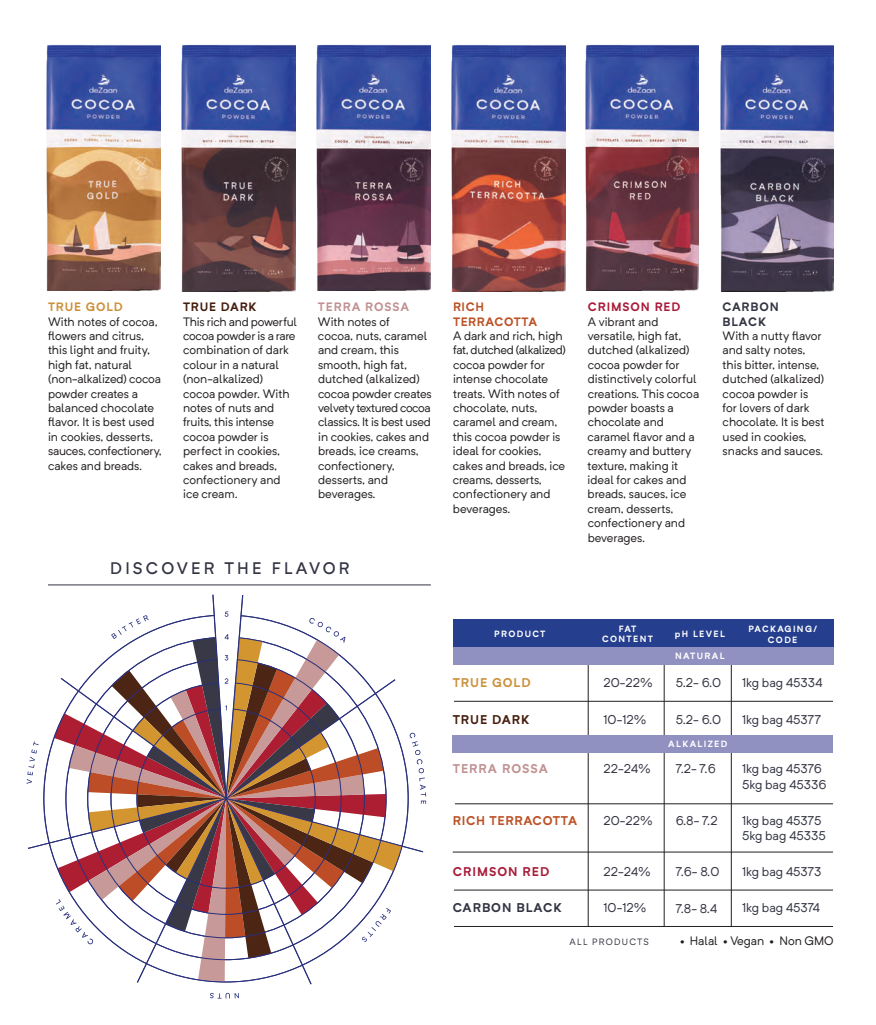
<style>
.page{position:relative;width:876px;height:1025px;background:#fff}
.page>*{position:absolute;margin:0;border:0;box-sizing:border-box;transform-origin:0 0}
.t1{font:500 16.5px "Neutrif Pro";letter-spacing:.19em;color:#333543}
.t2{font:12.45px/15.1px "Neutrif Pro";color:#333543}
.t3{font:700 12.45px "Neutrif Pro";letter-spacing:.05em;color:#bc5226}
.t4{font:700 12.45px "Neutrif Pro";letter-spacing:.075em;color:#333543}
.t5{font:700 12.45px "Neutrif Pro";letter-spacing:.075em;color:#c19192}
.t6{font:700 12.45px "Neutrif Pro";letter-spacing:.075em;color:#a91c3a}
.t7{font:700 12.45px "Neutrif Pro";letter-spacing:.07em;color:#cc923c}
.t8{font:700 12.45px "Neutrif Pro";letter-spacing:.07em;color:#461e0d}
.t9{font:12.15px "Neutrif Pro";color:#231f20}
.t10{font:12px/14.4px "Neutrif Pro";color:#231f20}
.t11{font:700 12px/14.4px "Neutrif Pro";letter-spacing:.05em;color:#bc5226}
.t12{font:700 12px/14.4px "Neutrif Pro";letter-spacing:.075em;color:#333543}
.t13{font:700 12px "Neutrif Pro";letter-spacing:.075em;color:#c19192}
.t14{font:700 12px "Neutrif Pro";letter-spacing:.075em;color:#a91c3a}
.t15{font:700 12px "Neutrif Pro";letter-spacing:.07em;color:#cc923c}
.t16{font:700 12px "Neutrif Pro";letter-spacing:.07em;color:#461e0d}
.t17{font:700 9px/10.6px "Neutrif Pro";letter-spacing:.15em;color:#fff;text-align:center}
.t18{font:9px "Neutrif Pro";letter-spacing:.14em;color:#333543}
</style>
<div class="page">
<img style="left:47px;top:45px;width:114px;height:246px">
<svg style="left:210px;top:992px;width:29px;height:6px"></svg>
<svg style="left:27px;top:594px;width:399px;height:390px"></svg>
<hr style="left:48px;top:584px;width:383px;height:1px;background:#333543">
<img style="left:182px;top:45px;width:114px;height:246px">
<img style="left:317px;top:44px;width:114px;height:247px">
<img style="left:452px;top:45px;width:114px;height:246px">
<img style="left:585px;top:44px;width:114px;height:247px">
<img style="left:720px;top:45px;width:114px;height:246px">
<hr style="left:454px;top:701px;width:379px;height:1px;background:#231f20">
<hr style="left:455px;top:803px;width:378px;height:1px;background:#231f20">
<hr style="left:453px;top:851px;width:380px;height:1px;background:#231f20">
<hr style="left:454px;top:889px;width:379px;height:1px;background:#231f20">
<hr style="left:588px;top:647px;width:1px;height:279px;background:#231f20">
<hr style="left:664px;top:647px;width:1px;height:279px;background:#231f20">
<hr style="left:731px;top:647px;width:1px;height:279px;background:#231f20">
<div style="left:453px;top:619px;width:381px;height:28px;background:#253f8e"></div>
<div style="left:453px;top:647px;width:381px;height:17px;background:#9191c1"></div>
<div style="left:452px;top:735px;width:381px;height:17px;background:#9191c1"></div>
<hr style="left:454px;top:926px;width:379px;height:1px;background:#231f20">
<p class="t15" style="left:48px;top:299px;width:76px">TRUE GOLD</p>
<p class="t10" style="left:48px;top:314px;width:115px">With notes of cocoa, flowers and citrus, this light and fruity, high fat, natural (non-alkalized) cocoa powder creates a balanced chocolate flavor. It is best used in cookies, desserts, sauces, confectionery, cakes and breads.</p>
<p class="t16" style="left:183px;top:299px;width:75px">TRUE DARK</p>
<p class="t10" style="left:183px;top:314px;width:116px">This rich and powerful cocoa powder is a rare combination of dark colour in a natural (non-alkalized) cocoa powder. With notes of nuts and fruits, this intense cocoa powder is perfect in cookies, cakes and breads, confectionery and ice cream.</p>
<p class="t13" style="left:318px;top:299px;width:93px">TERRA ROSSA</p>
<p class="t10" style="left:318px;top:314px;width:115px">With notes of<br>cocoa, nuts, caramel and cream, this smooth, high fat, dutched (alkalized) cocoa powder creates velvety textured cocoa classics. It is best used in cookies, cakes and breads, ice creams, confectionery, desserts, and beverages.</p>
<h1 class="t1" style="left:110px;top:557px;width:241px">DISCOVER THE FLAVOR</h1>
<p class="t11" style="left:453px;top:299px;width:86px">RICH<br>TERRACOTTA</p>
<p class="t10" style="left:453px;top:328px;width:115px">A dark and rich, high fat, dutched (alkalized) cocoa powder for intense chocolate treats. With notes of chocolate, nuts, caramel and cream, this cocoa powder is ideal for cookies, cakes and breads, ice creams, desserts, confectionery and beverages.</p>
<p class="t14" style="left:588px;top:299px;width:94px">CRIMSON RED</p>
<p class="t10" style="left:588px;top:314px;width:113px">A vibrant and versatile, high fat, dutched (alkalized) cocoa powder for distinctively colorful creations. This cocoa powder boasts a chocolate and caramel flavor and a creamy and buttery texture, making it ideal for cakes and breads, sauces, ice cream, desserts, confectionery and beverages.</p>
<p class="t12" style="left:723px;top:299px;width:58px">CARBON<br>BLACK</p>
<p class="t10" style="left:723px;top:328px;width:103px">With a nutty flavor and salty notes, this bitter, intense, dutched (alkalized) cocoa powder is for lovers of dark chocolate. It is best used in cookies, snacks and sauces.</p>
<p class="t17" style="left:494px;top:628px;width:53px">PRODUCT</p>
<p class="t17" style="left:602px;top:623px;width:53px">FAT<br>CONTENT</p>
<p class="t17" style="left:675px;top:628px;width:52px">pH LEVEL</p>
<p class="t17" style="left:675px;top:649px;width:51px">NATURAL</p>
<p class="t17" style="left:748px;top:623px;width:70px">PACKAGING/<br>CODE</p>
<p class="t7" style="left:453px;top:674px;width:79px">TRUE GOLD</p>
<p class="t8" style="left:453px;top:710px;width:78px">TRUE DARK</p>
<p class="t5" style="left:453px;top:760px;width:97px">TERRA ROSSA</p>
<p class="t3" style="left:453px;top:812px;width:126px">RICH TERRACOTTA</p>
<p class="t6" style="left:453px;top:863px;width:98px">CRIMSON RED</p>
<p class="t4" style="left:453px;top:899px;width:111px">CARBON BLACK</p>
<p class="t2" style="left:604px;top:675px;width:50px">20-22%</p>
<p class="t2" style="left:604px;top:711px;width:44px">10-12%</p>
<p class="t2" style="left:604px;top:761px;width:49px">22-24%</p>
<p class="t2" style="left:604px;top:812px;width:50px">20-22%</p>
<p class="t2" style="left:604px;top:864px;width:49px">22-24%</p>
<p class="t2" style="left:604px;top:900px;width:44px">10-12%</p>
<p class="t2" style="left:676px;top:675px;width:47px">5.2- 6.0</p>
<p class="t2" style="left:676px;top:711px;width:47px">5.2- 6.0</p>
<p class="t17" style="left:668px;top:738px;width:61px">ALKALIZED</p>
<p class="t2" style="left:676px;top:761px;width:42px">7.2- 7.6</p>
<p class="t2" style="left:676px;top:812px;width:43px">6.8- 7.2</p>
<p class="t2" style="left:676px;top:864px;width:45px">7.6- 8.0</p>
<p class="t2" style="left:676px;top:900px;width:43px">7.8- 8.4</p>
<p class="t2" style="left:742px;top:675px;width:82px">1kg bag 45334</p>
<p class="t2" style="left:742px;top:711px;width:80px">1kg bag 45377</p>
<p class="t2" style="left:742px;top:761px;width:86px">1kg bag 45376<br>5kg bag 45336</p>
<p class="t2" style="left:742px;top:812px;width:85px">1kg bag 45375<br>5kg bag 45335</p>
<p class="t2" style="left:742px;top:864px;width:81px">1kg bag 45373</p>
<p class="t2" style="left:742px;top:900px;width:79px">1kg bag 45374</p>
<p class="t18" style="left:570px;top:936px;width:81px">ALL PRODUCTS</p>
<p class="t9" style="left:680px;top:933px;width:155px">• Halal • Vegan • Non GMO</p>
</div>
